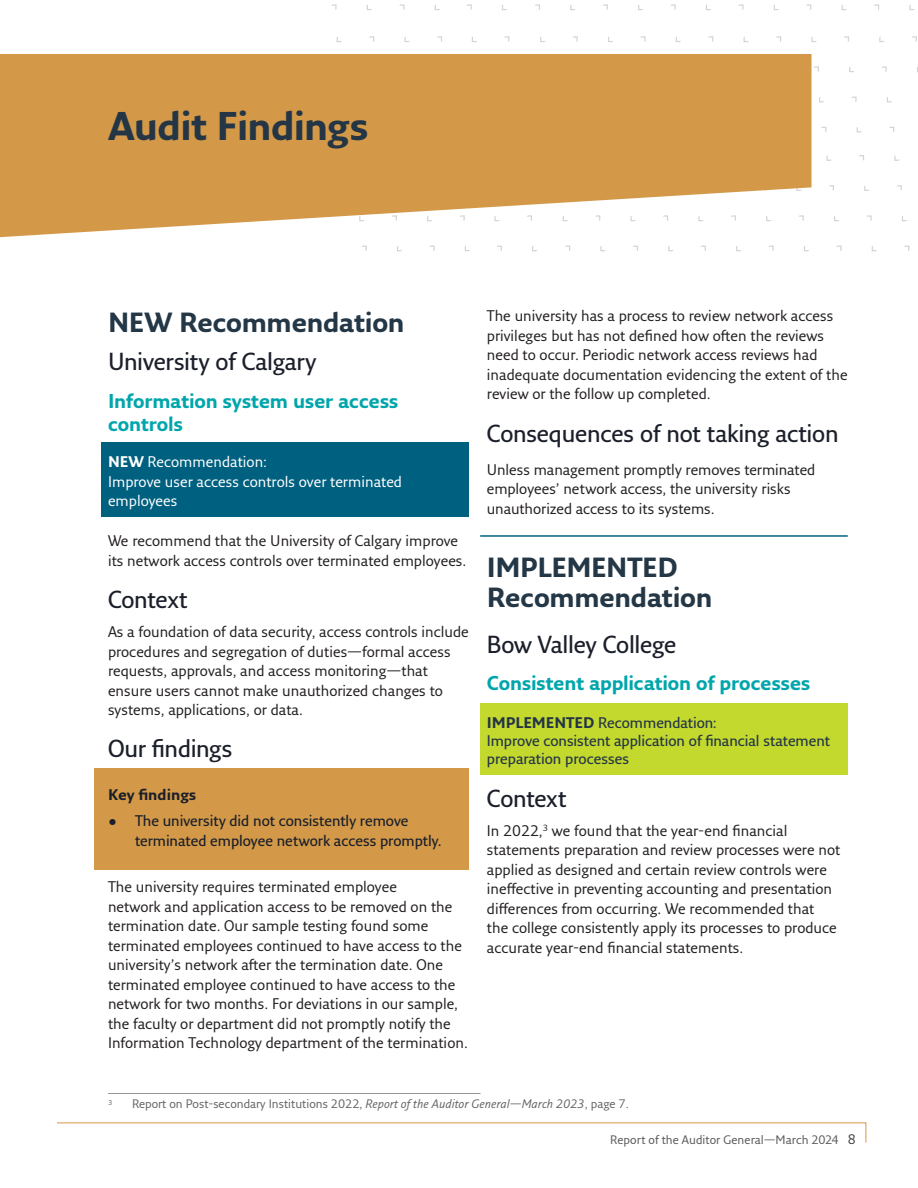
<style>
.page{position:relative;width:918px;height:1188px;background:#fff}
.page>*{position:absolute;margin:0;border:0;box-sizing:border-box;transform-origin:0 0}
.t1{font:700 39px "Fresco Sans Pro";letter-spacing:-.02em;color:#243646}
.t2{font:700 27px/30px "Fresco Sans Pro";letter-spacing:-.015em;color:#243746}
.t3{font:600 24px "Fresco Sans Pro";letter-spacing:-.01em;color:#1b1f2a}
.t4{font:700 19.5px/23.4px "Fresco Sans Pro";letter-spacing:-.01em;color:#00a6ac}
.t5{font:15px/19.5px "Fresco Sans Pro";color:#231f20}
.t6{font:600 15px/18px "Fresco Sans Pro";color:#243646}
.t7{font:600 15px/19.5px "Fresco Sans Pro";color:#1b1f2a}
.t8{font:15px/19.5px "Fresco Sans Pro";color:#fff}
.t9{font:700 15px "Fresco Sans Pro";color:#1b1f2a}
.t10{font:12px "Fresco Sans Pro";color:#636466}
.t11{font:12px "Fresco Sans Pro";letter-spacing:.005em;color:#58595b}
.t12{font:7.05px "Fresco Sans Pro";color:#636466}
.s1{font-weight:700}
.s2{font-style:italic}
.s3{font-size:13.5px;color:#414142}
</style>
<div class="page">
<svg style="left:331px;top:4px;width:6px;height:6px"></svg>
<svg style="left:399px;top:4px;width:5px;height:6px"></svg>
<svg style="left:467px;top:4px;width:5px;height:6px"></svg>
<svg style="left:535px;top:4px;width:5px;height:6px"></svg>
<svg style="left:570px;top:5px;width:5px;height:5px"></svg>
<svg style="left:603px;top:4px;width:5px;height:6px"></svg>
<svg style="left:638px;top:5px;width:5px;height:5px"></svg>
<svg style="left:670px;top:4px;width:6px;height:6px"></svg>
<svg style="left:738px;top:4px;width:6px;height:6px"></svg>
<svg style="left:806px;top:4px;width:5px;height:6px"></svg>
<svg style="left:874px;top:4px;width:5px;height:6px"></svg>
<svg style="left:909px;top:5px;width:6px;height:5px"></svg>
<svg style="left:369px;top:36px;width:5px;height:6px"></svg>
<svg style="left:437px;top:36px;width:5px;height:6px"></svg>
<svg style="left:504px;top:36px;width:5px;height:6px"></svg>
<svg style="left:573px;top:36px;width:5px;height:6px"></svg>
<svg style="left:540px;top:37px;width:5px;height:5px"></svg>
<svg style="left:640px;top:36px;width:6px;height:6px"></svg>
<svg style="left:708px;top:36px;width:5px;height:6px"></svg>
<svg style="left:776px;top:36px;width:5px;height:6px"></svg>
<svg style="left:844px;top:36px;width:5px;height:6px"></svg>
<svg style="left:814px;top:66px;width:5px;height:6px"></svg>
<svg style="left:849px;top:67px;width:5px;height:5px"></svg>
<svg style="left:811px;top:37px;width:6px;height:5px"></svg>
<svg style="left:912px;top:36px;width:5px;height:6px"></svg>
<svg style="left:882px;top:66px;width:5px;height:6px"></svg>
<svg style="left:879px;top:37px;width:5px;height:5px"></svg>
<svg style="left:851px;top:97px;width:6px;height:5px"></svg>
<svg style="left:857px;top:127px;width:5px;height:6px"></svg>
<svg style="left:859px;top:155px;width:5px;height:6px"></svg>
<svg style="left:829px;top:185px;width:5px;height:6px"></svg>
<svg style="left:864px;top:185px;width:5px;height:6px"></svg>
<svg style="left:826px;top:155px;width:6px;height:6px"></svg>
<svg style="left:897px;top:185px;width:5px;height:6px"></svg>
<svg style="left:894px;top:155px;width:5px;height:6px"></svg>
<svg style="left:362px;top:246px;width:5px;height:5px"></svg>
<svg style="left:429px;top:246px;width:6px;height:5px"></svg>
<svg style="left:497px;top:246px;width:5px;height:5px"></svg>
<svg style="left:532px;top:246px;width:5px;height:5px"></svg>
<svg style="left:600px;top:246px;width:6px;height:5px"></svg>
<svg style="left:668px;top:246px;width:5px;height:5px"></svg>
<svg style="left:701px;top:246px;width:5px;height:5px"></svg>
<svg style="left:736px;top:246px;width:5px;height:5px"></svg>
<svg style="left:768px;top:246px;width:6px;height:5px"></svg>
<svg style="left:866px;top:215px;width:6px;height:6px"></svg>
<svg style="left:836px;top:246px;width:6px;height:5px"></svg>
<svg style="left:834px;top:216px;width:5px;height:5px"></svg>
<svg style="left:0;top:54px;width:812px;height:183px;fill:#d39948"></svg>
<hr style="left:108px;top:1093px;width:373px;height:1px;background:#949698">
<div style="left:101px;top:443px;width:368px;height:74px;background:#006080"></div>
<div style="left:94px;top:769px;width:375px;height:48px;background:#d39948"></div>
<div style="left:94px;top:808px;width:375px;height:62px;background:#d39948"></div>
<hr style="left:480px;top:535px;width:368px;height:2px;background:#006080">
<div style="left:480px;top:703px;width:368px;height:72px;background:#c4d92d"></div>
<svg style="left:57px;top:1122px;width:810px;height:21px"></svg>
<h1 class="t1" style="left:108px;top:101px;width:262px">Audit Findings</h1>
<h2 class="t2" style="left:108px;top:307px;width:298px">NEW Recommendation</h2>
<h3 class="t3" style="left:108px;top:347px;width:210px">University of Calgary</h3>
<h3 class="t4" style="left:108px;top:389px;width:292px">Information system user access controls</h3>
<p class="t8" style="left:108px;top:452px;width:296px"><span class="s1">NEW</span> Recommendation:<br>Improve user access controls over terminated employees</p>
<p class="t5" style="left:108px;top:531px;width:360px">We recommend that the University of Calgary improve its network access controls over terminated employees.</p>
<h3 class="t3" style="left:108px;top:584px;width:81px">Context</h3>
<p class="t5" style="left:108px;top:622px;width:362px">As a foundation of data security, access controls include procedures and segregation of duties—formal access requests, approvals, and access monitoring—that ensure users cannot make unauthorized changes to systems, applications, or data.</p>
<h3 class="t3" style="left:108px;top:734px;width:126px">Our findings</h3>
<p class="t9" style="left:108px;top:785px;width:90px">Key findings</p>
<p class="t7" style="left:135px;top:811px;width:308px;text-indent:-27px">• The university did not consistently remove terminated employee network access promptly.</p>
<p class="t5" style="left:108px;top:877px;width:361px">The university requires terminated employee<br>network and application access to be removed on the termination date. Our sample testing found some terminated employees continued to have access to the university’s network after the termination date. One terminated employee continued to have access to the network for two months. For deviations in our sample, the faculty or department did not promptly notify the Information Technology department of the termination.</p>
<p class="t5" style="left:487px;top:306px;width:362px">The university has a process to review network access privileges but has not defined how often the reviews need to occur. Periodic network access reviews had inadequate documentation evidencing the extent of the review or the follow up completed.</p>
<h3 class="t3" style="left:487px;top:418px;width:353px">Consequences of not taking action</h3>
<p class="t5" style="left:487px;top:459px;width:330px">Unless management promptly removes terminated employees’ network access, the university risks unauthorized access to its systems.</p>
<h2 class="t2" style="left:487px;top:552px;width:227px">IMPLEMENTED<br>Recommendation</h2>
<h3 class="t3" style="left:487px;top:629px;width:191px">Bow Valley College</h3>
<h3 class="t4" style="left:487px;top:671px;width:325px">Consistent application of processes</h3>
<p class="t6" style="left:487px;top:714px;width:345px"><span class="s1">IMPLEMENTED</span> Recommendation:<br>Improve consistent application of financial statement preparation processes</p>
<h3 class="t3" style="left:487px;top:783px;width:81px">Context</h3>
<p class="t5" style="left:487px;top:820px;width:355px">In 2022,<sup>3</sup> we found that the year-end financial statements preparation and review processes were not applied as designed and certain review controls were ineffective in preventing accounting and presentation differences from occurring. We recommended that<br>the college consistently apply its processes to produce accurate year-end financial statements.</p>
<p class="t12" style="left:108px;top:1098px;width:6px">3</p>
<p class="t10" style="left:132px;top:1097px;width:498px">Report on Post-secondary Institutions 2022, <span class="s2">Report of the Auditor General—March 2023</span>, page 7.</p>
<p class="t11" style="left:610px;top:1132px;width:247px">Report of the Auditor General—March 2024 <span class="s3">8</span></p>
</div>
